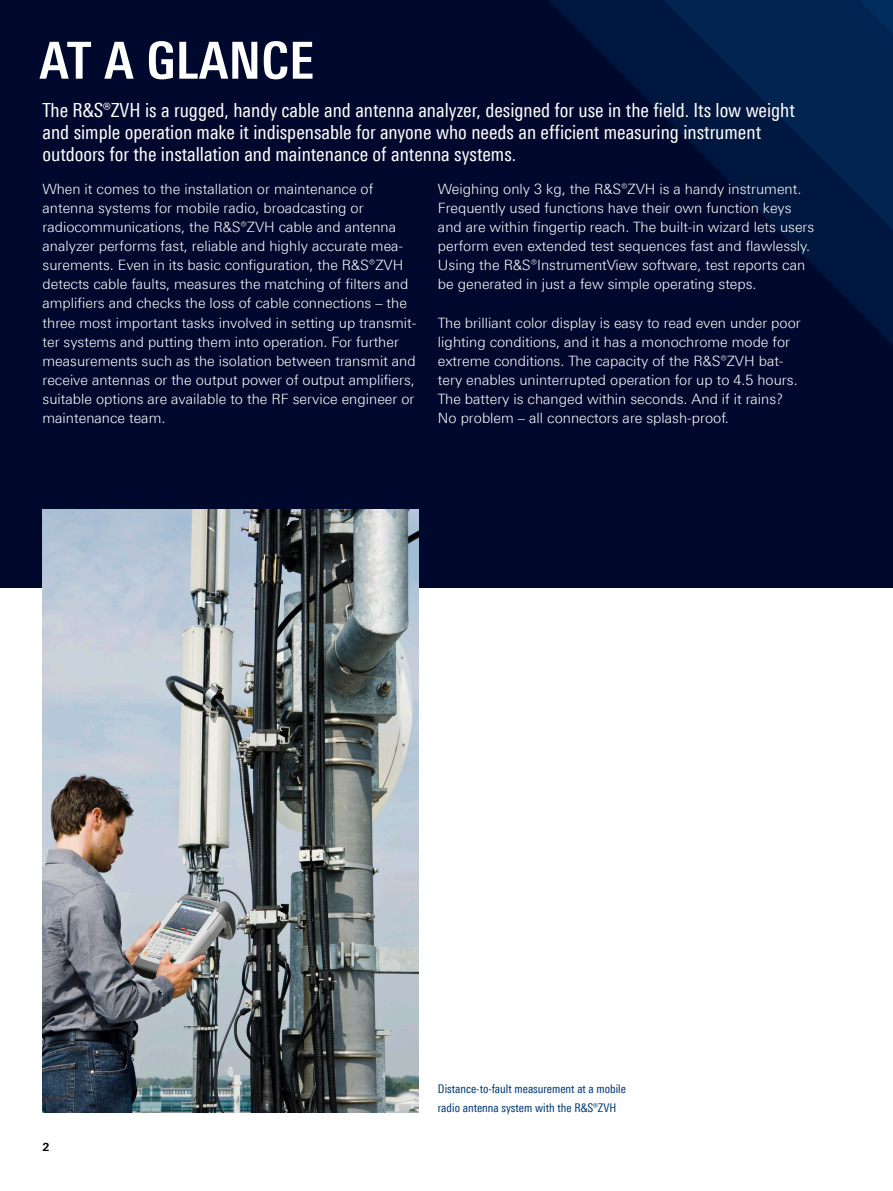
<style>
.page{position:relative;width:893px;height:1191px;background:#fff}
.page>*{position:absolute;margin:0;border:0;box-sizing:border-box;transform-origin:0 0}
.Seiten_Headline_34Pt{font:700 51px "Linotype Univers 620 Cn";letter-spacing:.01em;color:#fff}
.Teaser_weiss{font:19.5px/22px "Linotype Univers 420 Cn";color:#fff}
.Haupttext{font:300 14.25px/19.2px "Linotype Univers 330";color:#fff}
.Bildunterschrift{font:12px/19.2px "Linotype Univers 420 Cn";color:#003872}
.t1{font:700 11.25px "Linotype Univers 630";color:#000}
</style>
<div class="page">
<div style="left:0;top:0;width:893px;height:588px;background:#00082d"></div>
<svg style="left:549px;top:0;width:68px;height:68px;fill:#00173f"></svg>
<svg style="left:617px;top:0;width:196px;height:264px"></svg>
<svg style="left:813px;top:0;width:80px;height:344px;background:#001c46"></svg>
<img style="left:43px;top:509px;width:376px;height:603px">
<p class="Seiten_Headline_34Pt" style="left:40px;top:30px;width:276px">AT A GLANCE</p>
<p class="Teaser_weiss" style="left:43px;top:99px;width:754px">The R&amp;S®ZVH is a rugged, handy cable and antenna analyzer, designed for use in the field. Its low weight and simple operation make it indispensable for anyone who needs an efficient measuring instrument outdoors for the installation and maintenance of antenna systems.</p>
<p class="Haupttext" style="left:43px;top:179px;width:375px">When it comes to the installation or maintenance of antenna systems for mobile radio, broadcasting or radiocommunications, the R&amp;S®ZVH cable and antenna analyzer performs fast, reliable and highly accurate mea&shy;surements. Even in its basic configuration, the R&amp;S®ZVH detects cable faults, measures the matching of filters and amplifiers and checks the loss of cable connections – the three most important tasks involved in setting up transmit&shy;ter systems and putting them into operation. For further measurements such as the isolation between transmit and receive antennas or the output power of output amplifiers, suitable options are available to the RF service engineer or maintenance team.</p>
<p class="Haupttext" style="left:438px;top:179px;width:378px">Weighing only 3 kg, the R&amp;S®ZVH is a handy instrument.<br>Frequently used functions have their own function keys and are within fingertip reach. The built-in wizard lets users perform even extended test sequences fast and flawlessly.<br>Using the R&amp;S®InstrumentView software, test reports can be generated in just a few simple operating steps.</p>
<p class="Haupttext" style="left:438px;top:313px;width:364px">The brilliant color display is easy to read even under poor lighting conditions, and it has a monochrome mode for extreme conditions. The capacity of the R&amp;S®ZVH bat&shy;tery enables uninterrupted operation for up to 4.5 hours.<br>The battery is changed within seconds. And if it rains?<br>No problem – all connectors are splash-proof.</p>
<p class="t1" style="left:43px;top:1139px;width:9px">2</p>
<p class="Bildunterschrift" style="left:438px;top:1079px;width:190px">Distance-to-fault measurement at a mobile radio antenna system with the R&amp;S®ZVH</p>
</div>
